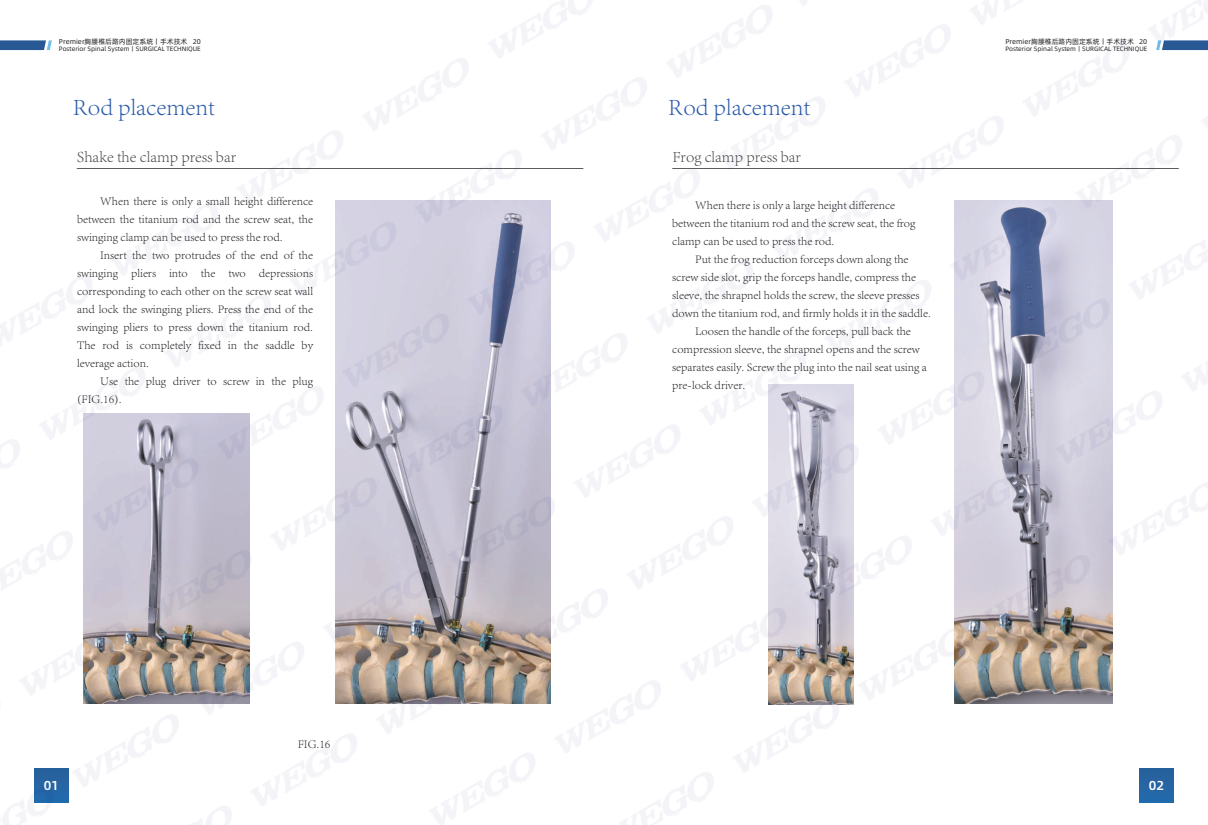
<style>
.page{position:relative;width:1208px;height:825px;background:#fff}
.page>*{position:absolute;margin:0;border:0;box-sizing:border-box;transform-origin:0 0}
.t1{font:300 24px "Adobe Song Std";color:#2959a8}
.t2{font:300 16px "Adobe Song Std";color:#474748}
.t3{font:500 13px "Alibaba Sans";color:#fff}
.t4{font:300 12px/18px "Adobe Song Std";color:#231f20;text-align:justify}
.t5{font:7px "Alibaba Pu Hui Ti";color:#231f20}
.t6{font:6.3px "Alibaba Pu Hui Ti";color:#231f20}
</style>
<div class="page">
<hr style="left:77px;top:168px;width:506px;height:1px;background:#5a5c5d">
<img style="left:84px;top:413px;width:166px;height:290px">
<img style="left:335px;top:200px;width:216px;height:503px">
<hr style="left:672px;top:168px;width:506px;height:1px;background:#5a5c5d">
<img style="left:768px;top:385px;width:85px;height:319px">
<img style="left:954px;top:200px;width:158px;height:503px">
<div style="left:1139px;top:769px;width:34px;height:33px;background:#2565a3"></div>
<div style="left:34px;top:768px;width:34px;height:34px;background:linear-gradient(to right,#25609b,#25639f)"></div>
<svg style="left:0;top:40px;width:52px;height:10px"></svg>
<svg style="left:1156px;top:47px;width:52px;height:3px"></svg>
<img style="left:733px;top:691px;width:115px;height:81px">
<img style="left:3px;top:778px;width:60px;height:47px">
<img style="left:21px;top:614px;width:114px;height:84px">
<img style="left:195px;top:633px;width:109px;height:81px">
<img style="left:142px;top:541px;width:109px;height:85px">
<img style="left:89px;top:450px;width:119px;height:84px">
<img style="left:39px;top:367px;width:116px;height:76px">
<img style="left:373px;top:652px;width:119px;height:82px">
<img style="left:323px;top:561px;width:116px;height:84px">
<img style="left:271px;top:469px;width:115px;height:85px">
<img style="left:214px;top:386px;width:109px;height:76px">
<img style="left:499px;top:580px;width:108px;height:85px">
<img style="left:446px;top:488px;width:109px;height:85px">
<img style="left:393px;top:397px;width:118px;height:84px">
<div style="left:340px;top:305px;width:118px;height:85px;background:#d1cfde"></div>
<img style="left:291px;top:213px;width:114px;height:85px">
<img style="left:237px;top:131px;width:115px;height:75px">
<img style="left:681px;top:599px;width:114px;height:85px">
<img style="left:518px;top:324px;width:109px;height:85px">
<img style="left:465px;top:233px;width:109px;height:84px">
<img style="left:412px;top:150px;width:119px;height:76px">
<img style="left:858px;top:619px;width:116px;height:84px">
<img style="left:802px;top:527px;width:109px;height:84px">
<img style="left:754px;top:435px;width:104px;height:85px">
<img style="left:701px;top:353px;width:114px;height:75px">
<img style="left:595px;top:168px;width:105px;height:74px">
<img style="left:980px;top:546px;width:119px;height:85px">
<img style="left:932px;top:455px;width:114px;height:84px">
<img style="left:878px;top:363px;width:115px;height:84px">
<img style="left:1106px;top:474px;width:102px;height:84px">
<img style="left:1053px;top:382px;width:109px;height:85px">
<img style="left:1000px;top:291px;width:113px;height:84px">
<img style="left:952px;top:200px;width:114px;height:83px">
<img style="left:800px;top:0;width:7px;height:5px">
<img style="left:1072px;top:136px;width:110px;height:75px">
<img style="left:1202px;top:117px;width:6px;height:11px">
<img style="left:1149px;top:0;width:59px;height:47px">
<p class="t5" style="left:59px;top:36px;width:143px">Premier胸腰椎后路内固定系统丨手术技术 20</p>
<p class="t6" style="left:59px;top:44px;width:143px">Posterior Spinal System丨SURGICAL TECHNIQUE</p>
<p class="t5" style="left:1005px;top:36px;width:143px">Premier胸腰椎后路内固定系统丨手术技术 20</p>
<p class="t6" style="left:1005px;top:44px;width:143px">Posterior Spinal System丨SURGICAL TECHNIQUE</p>
<h1 class="t1" style="left:73px;top:93px;width:143px">Rod placement</h1>
<h1 class="t1" style="left:668px;top:93px;width:143px">Rod placement</h1>
<h2 class="t2" style="left:77px;top:148px;width:161px">Shake the clamp press bar</h2>
<h2 class="t2" style="left:672px;top:148px;width:130px">Frog clamp press bar</h2>
<p class="t4" style="left:77px;top:192px;width:237px;text-indent:23px">When there is only a small height difference between the titanium rod and the screw seat, the swinging clamp can be used to press the rod.</p>
<p class="t4" style="left:77px;top:246px;width:237px;text-indent:23px">Insert the two protrudes of the end of the swinging pliers into the two depressions corresponding to each other on the screw seat wall and lock the swinging pliers. Press the end of the swinging pliers to press down the titanium rod.<br>The rod is completely fixed in the saddle by leverage action.</p>
<p class="t4" style="left:77px;top:372px;width:237px;text-indent:23px">Use the plug driver to screw in the plug (FIG.16).</p>
<p class="t4" style="left:672px;top:196px;width:245px;text-align:left;text-indent:23px">When there is only a large height difference between the titanium rod and the screw seat, the frog clamp can be used to press the rod.</p>
<p class="t4" style="left:695px;top:250px;width:215px">Put the frog reduction forceps down along the</p>
<p class="t4" style="left:672px;top:268px;width:245px">screw side slot, grip the forceps handle, compress the</p>
<p class="t4" style="left:672px;top:286px;width:249px">sleeve, the shrapnel holds the screw, the sleeve presses</p>
<p class="t4" style="left:672px;top:304px;width:260px">down the titanium rod, and firmly holds it in the saddle.</p>
<p class="t4" style="left:695px;top:322px;width:217px">Loosen the handle of the forceps, pull back the</p>
<p class="t4" style="left:672px;top:340px;width:249px">compression sleeve, the shrapnel opens and the screw</p>
<p class="t4" style="left:672px;top:358px;width:256px">separates easily. Screw the plug into the nail seat using a</p>
<p class="t4" style="left:672px;top:376px;width:74px">pre-lock driver.</p>
<p class="t4" style="left:298px;top:735px;width:34px">FIG.16</p>
<p class="t3" style="left:44px;top:775px;width:17px">01</p>
<p class="t3" style="left:1149px;top:775px;width:17px">02</p>
</div>
